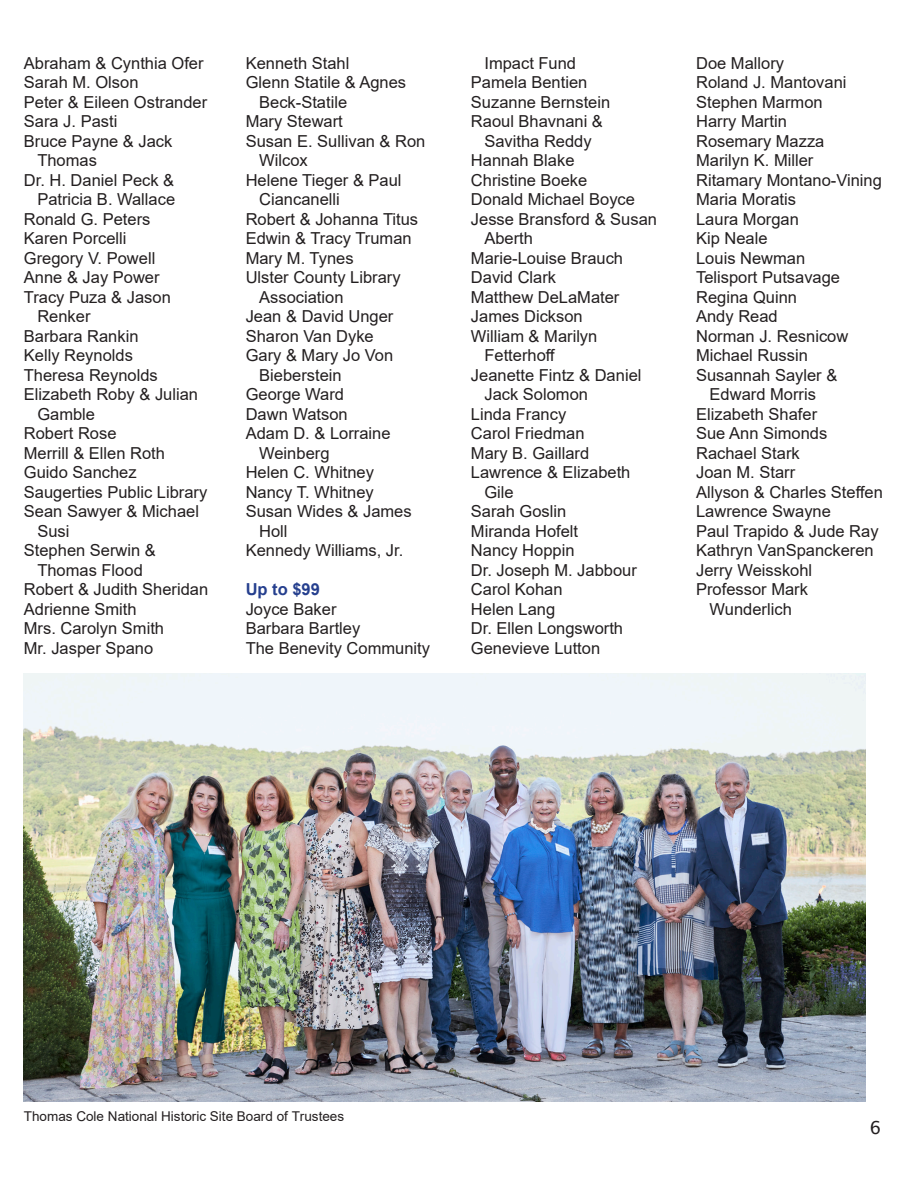
<style>
.page{position:relative;width:918px;height:1188px;background:#fff}
.page>*{position:absolute;margin:0;border:0;box-sizing:border-box;transform-origin:0 0}
.Image_Caption{font:18px "Lucida Sans";color:#231f20}
.Name_List_1_column{font:16.5px/19.5px "Arial";color:#231f20}
.Name_List_1_column-2{font:700 16.5px "Arial";color:#253f8e}
.Image_Caption-2{font:13.5px "Arial";color:#231f20}
</style>
<div class="page">
<img style="left:24px;top:674px;width:842px;height:428px">
<hr style="left:917px;top:0;width:1px;height:1188px;background:#7692a5">
<p class="Name_List_1_column" style="left:24px;top:53px;width:181px">Abraham &amp; Cynthia Ofer</p>
<p class="Name_List_1_column" style="left:24px;top:73px;width:116px">Sarah M. Olson</p>
<p class="Name_List_1_column" style="left:24px;top:92px;width:185px">Peter &amp; Eileen Ostrander</p>
<p class="Name_List_1_column" style="left:24px;top:112px;width:95px">Sara J. Pasti</p>
<p class="Name_List_1_column" style="left:37px;top:131px;width:137px;text-indent:-14px">Bruce Payne &amp; Jack<br>Thomas</p>
<p class="Name_List_1_column" style="left:24px;top:170px;width:153px;text-align:right">Dr. H. Daniel Peck &amp;<br>Patricia B. Wallace</p>
<p class="Name_List_1_column" style="left:24px;top:209px;width:128px">Ronald G. Peters</p>
<p class="Name_List_1_column" style="left:24px;top:229px;width:104px">Karen Porcelli</p>
<p class="Name_List_1_column" style="left:24px;top:248px;width:133px">Gregory V. Powell</p>
<p class="Name_List_1_column" style="left:24px;top:268px;width:137px">Anne &amp; Jay Power</p>
<p class="Name_List_1_column" style="left:37px;top:287px;width:135px;text-indent:-14px">Tracy Puza &amp; Jason<br>Renker</p>
<p class="Name_List_1_column" style="left:24px;top:326px;width:116px">Barbara Rankin</p>
<p class="Name_List_1_column" style="left:24px;top:346px;width:111px">Kelly Reynolds</p>
<p class="Name_List_1_column" style="left:24px;top:365px;width:135px">Theresa Reynolds</p>
<p class="Name_List_1_column" style="left:37px;top:385px;width:162px;text-indent:-14px">Elizabeth Roby &amp; Julian<br>Gamble</p>
<p class="Name_List_1_column" style="left:24px;top:424px;width:94px">Robert Rose</p>
<p class="Name_List_1_column" style="left:24px;top:443px;width:143px">Merrill &amp; Ellen Roth</p>
<p class="Name_List_1_column" style="left:24px;top:463px;width:114px">Guido Sanchez</p>
<p class="Name_List_1_column" style="left:24px;top:482px;width:185px">Saugerties Public Library</p>
<p class="Name_List_1_column" style="left:37px;top:502px;width:163px;text-indent:-14px">Sean Sawyer &amp; Michael<br>Susi</p>
<p class="Name_List_1_column" style="left:24px;top:541px;width:134px;text-align:center">Stephen Serwin &amp;<br>Thomas Flood</p>
<p class="Name_List_1_column" style="left:24px;top:580px;width:186px">Robert &amp; Judith Sheridan</p>
<p class="Name_List_1_column" style="left:24px;top:599px;width:114px">Adrienne Smith</p>
<p class="Name_List_1_column" style="left:24px;top:619px;width:142px">Mrs. Carolyn Smith</p>
<p class="Name_List_1_column" style="left:24px;top:638px;width:131px">Mr. Jasper Spano</p>
<p class="Name_List_1_column" style="left:246px;top:53px;width:105px">Kenneth Stahl</p>
<p class="Name_List_1_column" style="left:259px;top:73px;width:149px;text-indent:-14px">Glenn Statile &amp; Agnes<br>Beck-Statile</p>
<p class="Name_List_1_column" style="left:246px;top:112px;width:99px">Mary Stewart</p>
<p class="Name_List_1_column" style="left:259px;top:131px;width:168px;text-indent:-14px">Susan E. Sullivan &amp; Ron<br>Wilcox</p>
<p class="Name_List_1_column" style="left:259px;top:170px;width:144px;text-indent:-14px">Helene Tieger &amp; Paul<br>Ciancanelli</p>
<p class="Name_List_1_column" style="left:246px;top:209px;width:174px">Robert &amp; Johanna Titus</p>
<p class="Name_List_1_column" style="left:246px;top:229px;width:167px">Edwin &amp; Tracy Truman</p>
<p class="Name_List_1_column" style="left:246px;top:248px;width:109px">Mary M. Tynes</p>
<p class="Name_List_1_column" style="left:259px;top:268px;width:143px;text-indent:-14px">Ulster County Library<br>Association</p>
<p class="Name_List_1_column" style="left:246px;top:307px;width:149px">Jean &amp; David Unger</p>
<p class="Name_List_1_column" style="left:246px;top:326px;width:130px">Sharon Van Dyke</p>
<p class="Name_List_1_column" style="left:259px;top:346px;width:136px;text-indent:-14px">Gary &amp; Mary Jo Von<br>Bieberstein</p>
<p class="Name_List_1_column" style="left:246px;top:385px;width:100px">George Ward</p>
<p class="Name_List_1_column" style="left:246px;top:404px;width:104px">Dawn Watson</p>
<p class="Name_List_1_column" style="left:259px;top:424px;width:133px;text-indent:-14px">Adam D. &amp; Lorraine<br>Weinberg</p>
<p class="Name_List_1_column" style="left:246px;top:463px;width:130px">Helen C. Whitney</p>
<p class="Name_List_1_column" style="left:246px;top:482px;width:130px">Nancy T. Whitney</p>
<p class="Name_List_1_column" style="left:259px;top:502px;width:154px;text-indent:-14px">Susan Wides &amp; James<br>Holl</p>
<p class="Name_List_1_column" style="left:246px;top:541px;width:159px">Kennedy Williams, Jr.</p>
<p class="Name_List_1_column-2" style="left:246px;top:578px;width:76px">Up to $99</p>
<p class="Name_List_1_column" style="left:246px;top:599px;width:92px">Joyce Baker</p>
<p class="Name_List_1_column" style="left:246px;top:619px;width:116px">Barbara Bartley</p>
<p class="Name_List_1_column" style="left:246px;top:638px;width:186px">The Benevity Community</p>
<p class="Name_List_1_column" style="left:484px;top:53px;width:93px">Impact Fund</p>
<p class="Name_List_1_column" style="left:471px;top:73px;width:118px">Pamela Bentien</p>
<p class="Name_List_1_column" style="left:471px;top:92px;width:141px">Suzanne Bernstein</p>
<p class="Name_List_1_column" style="left:471px;top:112px;width:134px;text-align:center">Raoul Bhavnani &amp;<br>Savitha Reddy</p>
<p class="Name_List_1_column" style="left:471px;top:151px;width:105px">Hannah Blake</p>
<p class="Name_List_1_column" style="left:471px;top:170px;width:118px">Christine Boeke</p>
<p class="Name_List_1_column" style="left:471px;top:190px;width:166px">Donald Michael Boyce</p>
<p class="Name_List_1_column" style="left:484px;top:209px;width:174px;text-indent:-14px">Jesse Bransford &amp; Susan<br>Aberth</p>
<p class="Name_List_1_column" style="left:471px;top:248px;width:154px">Marie-Louise Brauch</p>
<p class="Name_List_1_column" style="left:471px;top:268px;width:87px">David Clark</p>
<p class="Name_List_1_column" style="left:471px;top:287px;width:150px">Matthew DeLaMater</p>
<p class="Name_List_1_column" style="left:471px;top:307px;width:113px">James Dickson</p>
<p class="Name_List_1_column" style="left:484px;top:326px;width:114px;text-indent:-14px">William &amp; Marilyn<br>Fetterhoff</p>
<p class="Name_List_1_column" style="left:484px;top:365px;width:159px;text-indent:-14px">Jeanette Fintz &amp; Daniel<br>Jack Solomon</p>
<p class="Name_List_1_column" style="left:471px;top:404px;width:97px">Linda Francy</p>
<p class="Name_List_1_column" style="left:471px;top:424px;width:115px">Carol Friedman</p>
<p class="Name_List_1_column" style="left:471px;top:443px;width:120px">Mary B. Gaillard</p>
<p class="Name_List_1_column" style="left:484px;top:463px;width:148px;text-indent:-14px">Lawrence &amp; Elizabeth<br>Gile</p>
<p class="Name_List_1_column" style="left:471px;top:502px;width:97px">Sarah Goslin</p>
<p class="Name_List_1_column" style="left:471px;top:521px;width:109px">Miranda Hofelt</p>
<p class="Name_List_1_column" style="left:471px;top:541px;width:105px">Nancy Hoppin</p>
<p class="Name_List_1_column" style="left:471px;top:560px;width:167px">Dr. Joseph M. Jabbour</p>
<p class="Name_List_1_column" style="left:471px;top:580px;width:93px">Carol Kohan</p>
<p class="Name_List_1_column" style="left:471px;top:599px;width:86px">Helen Lang</p>
<p class="Name_List_1_column" style="left:471px;top:619px;width:154px">Dr. Ellen Longsworth</p>
<p class="Name_List_1_column" style="left:471px;top:638px;width:131px">Genevieve Lutton</p>
<p class="Name_List_1_column" style="left:696px;top:53px;width:90px">Doe Mallory</p>
<p class="Name_List_1_column" style="left:696px;top:73px;width:152px">Roland J. Mantovani</p>
<p class="Name_List_1_column" style="left:696px;top:92px;width:128px">Stephen Marmon</p>
<p class="Name_List_1_column" style="left:696px;top:112px;width:92px">Harry Martin</p>
<p class="Name_List_1_column" style="left:696px;top:131px;width:130px">Rosemary Mazza</p>
<p class="Name_List_1_column" style="left:696px;top:151px;width:119px">Marilyn K. Miller</p>
<p class="Name_List_1_column" style="left:696px;top:170px;width:187px">Ritamary Montano-Vining</p>
<p class="Name_List_1_column" style="left:696px;top:190px;width:101px">Maria Moratis</p>
<p class="Name_List_1_column" style="left:696px;top:209px;width:104px">Laura Morgan</p>
<p class="Name_List_1_column" style="left:696px;top:229px;width:73px">Kip Neale</p>
<p class="Name_List_1_column" style="left:696px;top:248px;width:111px">Louis Newman</p>
<p class="Name_List_1_column" style="left:696px;top:268px;width:145px">Telisport Putsavage</p>
<p class="Name_List_1_column" style="left:696px;top:287px;width:102px">Regina Quinn</p>
<p class="Name_List_1_column" style="left:696px;top:307px;width:83px">Andy Read</p>
<p class="Name_List_1_column" style="left:696px;top:326px;width:154px">Norman J. Resnicow</p>
<p class="Name_List_1_column" style="left:696px;top:346px;width:113px">Michael Russin</p>
<p class="Name_List_1_column" style="left:696px;top:365px;width:143px;text-align:center">Susannah Sayler &amp;<br>Edward Morris</p>
<p class="Name_List_1_column" style="left:696px;top:404px;width:123px">Elizabeth Shafer</p>
<p class="Name_List_1_column" style="left:696px;top:424px;width:133px">Sue Ann Simonds</p>
<p class="Name_List_1_column" style="left:696px;top:443px;width:105px">Rachael Stark</p>
<p class="Name_List_1_column" style="left:696px;top:463px;width:101px">Joan M. Starr</p>
<p class="Name_List_1_column" style="left:696px;top:482px;width:188px">Allyson &amp; Charles Steffen</p>
<p class="Name_List_1_column" style="left:696px;top:502px;width:136px">Lawrence Swayne</p>
<p class="Name_List_1_column" style="left:696px;top:521px;width:184px">Paul Trapido &amp; Jude Ray</p>
<p class="Name_List_1_column" style="left:696px;top:541px;width:179px">Kathryn VanSpanckeren</p>
<p class="Name_List_1_column" style="left:696px;top:560px;width:118px">Jerry Weisskohl</p>
<p class="Name_List_1_column" style="left:696px;top:580px;width:113px;text-align:center">Professor Mark<br>Wunderlich</p>
<p class="Image_Caption-2" style="left:24px;top:1107px;width:322px">Thomas Cole National Historic Site Board of Trustees</p>
<p class="Image_Caption" style="left:870px;top:1118px;width:13px">6</p>
</div>
